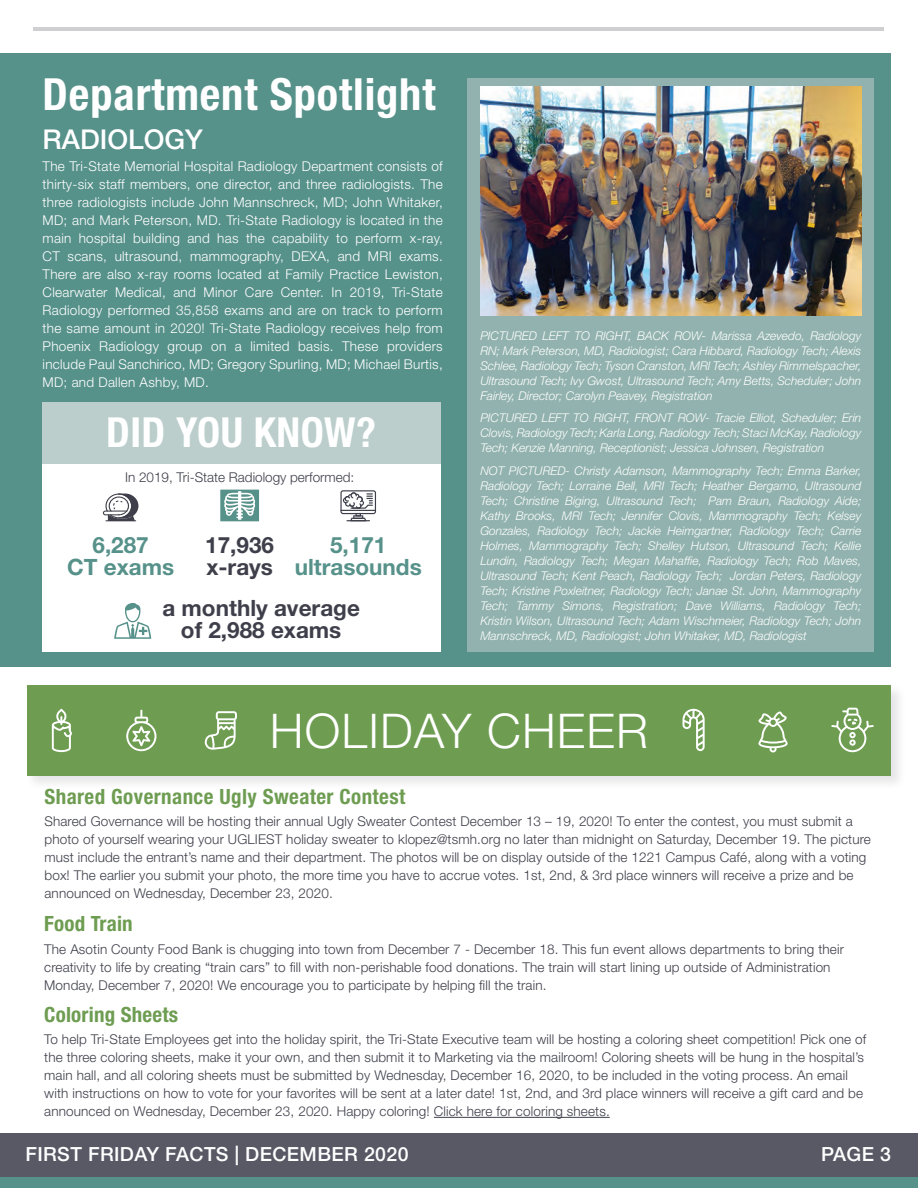
<style>
.page{position:relative;width:918px;height:1188px;background:#fff}
.page>*{position:absolute;margin:0;border:0;box-sizing:border-box;transform-origin:0 0}
.t1{font:300 47.85px "Helvetica Neue LT Std";letter-spacing:.025em;color:#fff}
.t2{font:700 condensed 44.4px "Helvetica Neue LT Std";letter-spacing:.02em;color:#fff}
.t3{font:700 condensed 41.4px "Helvetica Neue LT Std";letter-spacing:.01em;color:#fff}
.t4{font:500 27.3px "Helvetica Neue LT Std";color:#fff}
.t5{font:700 22.5px/22.5px "Helvetica Neue LT Std";color:#3e3f4a}
.t6{font:700 22.5px/22.5px "Helvetica Neue LT Std";color:#56918a;text-align:center}
.t7{font:700 condensed 21px "Helvetica Neue LT Std";letter-spacing:.02em;color:#6e9d52}
.t8{font:500 19.5px "Helvetica Neue LT Std";letter-spacing:.02em;color:#fff}
.t9{font:300 13.5px/18px "Helvetica Neue LT Std";letter-spacing:.01em;color:#3e3f4a}
.t10{font:300 13.5px/18px "Helvetica Neue LT Std";letter-spacing:.02em;color:#fff;text-align:justify}
.t11{font:italic 300 12px/15px "Helvetica Neue LT Std";color:#fff;text-align:justify}
</style>
<div class="page">
<div style="left:26px;top:683px;width:880px;height:107px;background:#595966;opacity:.15"></div>
<div style="left:27px;top:685px;width:864px;height:90px;background:#6e9d52"></div>
<svg style="left:758px;top:711px;width:30px;height:41px"></svg>
<svg style="left:683px;top:709px;width:22px;height:42px"></svg>
<svg style="left:126px;top:710px;width:30px;height:41px"></svg>
<svg style="left:831px;top:708px;width:43px;height:44px"></svg>
<svg style="left:204px;top:711px;width:33px;height:39px"></svg>
<svg style="left:52px;top:709px;width:20px;height:43px"></svg>
<div style="left:0;top:1134px;width:918px;height:54px;background:#595966"></div>
<div style="left:0;top:1177px;width:918px;height:11px;background:#56918a"></div>
<hr style="left:34px;top:27px;width:850px;height:3px;background:#3e3f4a">
<div style="left:0;top:53px;width:891px;height:613px;background:#56918a"></div>
<div style="left:468px;top:78px;width:406px;height:574px;background:#91b2ae"></div>
<img style="left:480px;top:86px;width:381px;height:229px">
<div style="left:43px;top:402px;width:398px;height:249px;background:#fff"></div>
<div style="left:43px;top:402px;width:398px;height:61px;background:#bbcecc"></div>
<svg style="left:340px;top:490px;width:36px;height:31px"></svg>
<svg style="left:220px;top:490px;width:39px;height:31px"></svg>
<svg style="left:114px;top:603px;width:37px;height:36px"></svg>
<svg style="left:103px;top:494px;width:35px;height:27px"></svg>
<hr style="left:434px;top:1117px;width:176px;height:1px;background:#3e3f4a">
<h2 class="t2" style="left:43px;top:67px;width:394px">Department Spotlight</h2>
<h3 class="t4" style="left:43px;top:123px;width:162px">RADIOLOGY</h3>
<p class="t10" style="left:43px;top:157px;width:402px">The Tri-State Memorial Hospital Radiology Department consists of thirty-six staff members, one director, and three radiologists. The three radiologists include John Mannschreck, MD; John Whitaker, MD; and Mark Peterson, MD. Tri-State Radiology is located in the main hospital building and has the capability to perform x-ray, CT scans, ultrasound, mammography, DEXA, and MRI exams.<br>There are also x-ray rooms located at Family Practice Lewiston, Clearwater Medical, and Minor Care Center. In 2019, Tri-State Radiology performed 35,858 exams and are on track to perform the same amount in 2020! Tri-State Radiology receives help from Phoenix Radiology group on a limited basis. These providers include Paul Sanchirico, MD; Gregory Spurling, MD; Michael Burtis, MD; and Dallen Ashby, MD.</p>
<h3 class="t3" style="left:106px;top:407px;width:271px">DID YOU KNOW?</h3>
<p class="t9" style="left:125px;top:467px;width:231px">In 2019, Tri-State Radiology performed:</p>
<h3 class="t6" style="left:67px;top:533px;width:109px">6,287<br>CT exams</h3>
<h3 class="t6" style="left:295px;top:533px;width:129px">5,171 ultrasounds</h3>
<h3 class="t5" style="left:162px;top:596px;width:199px;text-align:center">a monthly average of 2,988 exams</h3>
<h3 class="t5" style="left:205px;top:533px;width:70px">17,936 x-rays</h3>
<p class="t11" style="left:480px;top:328px;width:383px">PICTURED LEFT TO RIGHT, BACK ROW- Marissa Azevedo, Radiology RN; Mark Peterson, MD, Radiologist; Cara Hibbard, Radiology Tech; Alexis Schlee, Radiology Tech; Tyson Cranston, MRI Tech; Ashley Rimmelspacher, Ultrasound Tech; Ivy Gwost, Ultrasound Tech; Amy Betts, Scheduler; John Fairley, Director; Carolyn Peavey, Registration</p>
<p class="t11" style="left:480px;top:410px;width:383px">PICTURED LEFT TO RIGHT, FRONT ROW- Tracie Elliot, Scheduler; Erin Clovis, Radiology Tech; Karla Long, Radiology Tech; Staci McKay, Radiology Tech; Kenzie Manning, Receptionist; Jessica Johnsen, Registration</p>
<p class="t11" style="left:480px;top:463px;width:383px">NOT PICTURED- Christy Adamson, Mammography Tech; Emma Barker, Radiology Tech; Lorraine Bell, MRI Tech; Heather Bergamo, Ultrasound Tech; Christine Biging, Ultrasound Tech; Pam Braun, Radiology Aide; Kathy Brooks, MRI Tech; Jennifer Clovis, Mammography Tech; Kelsey Gonzales, Radiology Tech; Jackie Heimgartner, Radiology Tech; Carrie Holmes, Mammography Tech; Shelley Hutson, Ultrasound Tech; Kellie Lundin, Radiology Tech; Megan Mahaffie, Radiology Tech; Rob Maves, Ultrasound Tech; Kent Peach, Radiology Tech; Jordan Peters, Radiology Tech; Kristine Poxleitner, Radiology Tech; Janae St. John, Mammography Tech; Tammy Simons, Registration; Dave Williams, Radiology Tech; Kristin Wilson, Ultrasound Tech; Adam Wischmeier, Radiology Tech; John Mannschreck, MD, Radiologist; John Whitaker, MD, Radiologist</p>
<h1 class="t1" style="left:270px;top:702px;width:380px">HOLIDAY CHEER</h1>
<h3 class="t7" style="left:44px;top:784px;width:362px">Shared Governance Ugly Sweater Contest</h3>
<p class="t9" style="left:44px;top:812px;width:828px">Shared Governance will be hosting their annual Ugly Sweater Contest December 13 – 19, 2020! To enter the contest, you must submit a photo of yourself wearing your UGLIEST holiday sweater to klopez@tsmh.org no later than midnight on Saturday, December 19. The picture must include the entrant’s name and their department. The photos will be on display outside of the 1221 Campus Café, along with a voting box! The earlier you submit your photo, the more time you have to accrue votes. 1st, 2nd, &amp; 3rd place winners will receive a prize and be announced on Wednesday, December 23, 2020.</p>
<h3 class="t7" style="left:44px;top:911px;width:90px">Food Train</h3>
<p class="t9" style="left:44px;top:940px;width:801px">The Asotin County Food Bank is chugging into town from December 7 - December 18. This fun event allows departments to bring their creativity to life by creating “train cars” to fill with non-perishable food donations. The train will start lining up outside of Administration<br>Monday, December 7, 2020! We encourage you to participate by helping fill the train.</p>
<h3 class="t7" style="left:44px;top:1001px;width:135px">Coloring Sheets</h3>
<p class="t9" style="left:44px;top:1030px;width:824px">To help Tri-State Employees get into the holiday spirit, the Tri-State Executive team will be hosting a coloring sheet competition! Pick one of the three coloring sheets, make it your own, and then submit it to Marketing via the mailroom! Coloring sheets will be hung in the hospital’s main hall, and all coloring sheets must be submitted by Wednesday, December 16, 2020, to be included in the voting process. An email with instructions on how to vote for your favorites will be sent at a later date! 1st, 2nd, and 3rd place winners will receive a gift card and be announced on Wednesday, December 23, 2020. Happy coloring! Click here for coloring sheets.</p>
<h3 class="t8" style="left:25px;top:1143px;width:385px">FIRST FRIDAY FACTS | DECEMBER 2020</h3>
<h3 class="t8" style="left:821px;top:1143px;width:71px">PAGE 3</h3>
</div>
